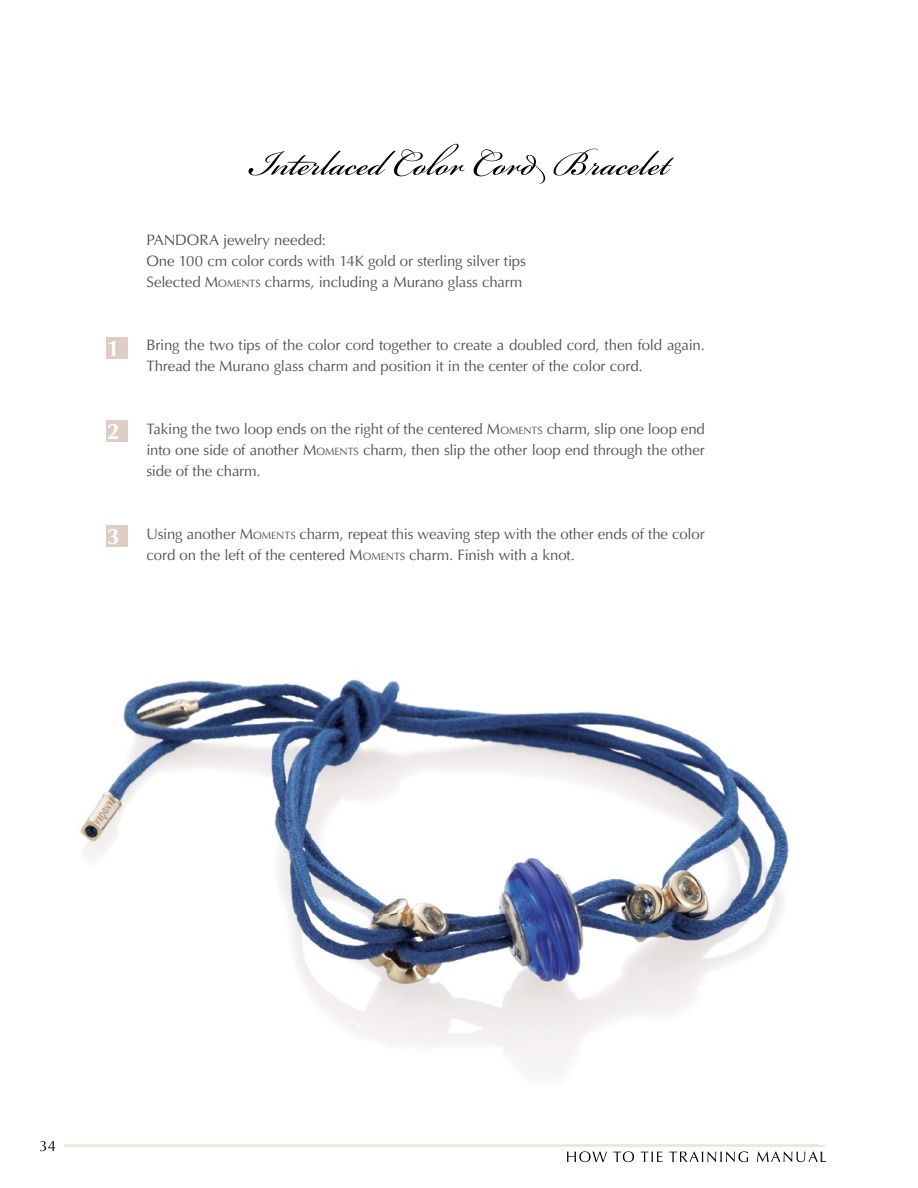
<style>
.page{position:relative;width:918px;height:1188px;background:#fff}
.page>*{position:absolute;margin:0;border:0;box-sizing:border-box;transform-origin:0 0}
.t1{font:54px "Bickham Script Pro";color:#000}
.t2{font:700 22.5px "Optima LT";color:#fff}
.t3{font:15px/21px "Optima LT";letter-spacing:-.005em;color:#504f53}
.s1{font-style:inherit}
.s2{font-size:10.5px}
</style>
<div class="page">
<hr style="left:60px;top:1145px;width:765px;height:1px;background:#ede8dc">
<div style="left:106px;top:337px;width:22px;height:22px;background:#decdc5"></div>
<div style="left:106px;top:420px;width:22px;height:21px;background:#decdc5"></div>
<div style="left:106px;top:525px;width:22px;height:22px;background:#decdc5"></div>
<img style="left:41px;top:679px;width:777px;height:484px">
<img style="left:64px;top:1145px;width:754px;height:1px">
<img style="left:41px;top:1140px;width:23px;height:11px">
<img style="left:40px;top:1141px;width:15px;height:10px">
<img style="left:567px;top:1151px;width:251px;height:11px">
<h1 class="t1" style="left:249px;top:124px;width:421px">InterlacedColor Cord Bracelet</h1>
<p class="t3" style="left:146px;top:230px;width:381px">PANDORA jewelry needed:<br>One 100 cm color cords with 14K gold or sterling silver tips<br>Selected <span class="s1">M</span><span class="s2">OMENTS</span> charms, including a Murano glass charm</p>
<h2 class="t2" style="left:107px;top:335px;width:14px">1</h2>
<p class="t3" style="left:146px;top:335px;width:560px">Bring the two tips of the color cord together to create a doubled cord, then fold again.<br>Thread the Murano glass charm and position it in the center of the color cord.</p>
<h2 class="t2" style="left:107px;top:418px;width:14px">2</h2>
<p class="t3" style="left:146px;top:419px;width:560px;text-align:justify">Taking the two loop ends on the right of the centered <span class="s1">M</span><span class="s2">OMENTS</span> charm, slip one loop end into one side of another <span class="s1">M</span><span class="s2">OMENTS</span> charm, then slip the other loop end through the other side of the charm.</p>
<h2 class="t2" style="left:107px;top:524px;width:14px">3</h2>
<p class="t3" style="left:146px;top:524px;width:560px">Using another <span class="s1">M</span><span class="s2">OMENTS</span> charm, repeat this weaving step with the other ends of the color cord on the left of the centered <span class="s1">M</span><span class="s2">OMENTS</span> charm. Finish with a knot.</p>
</div>
